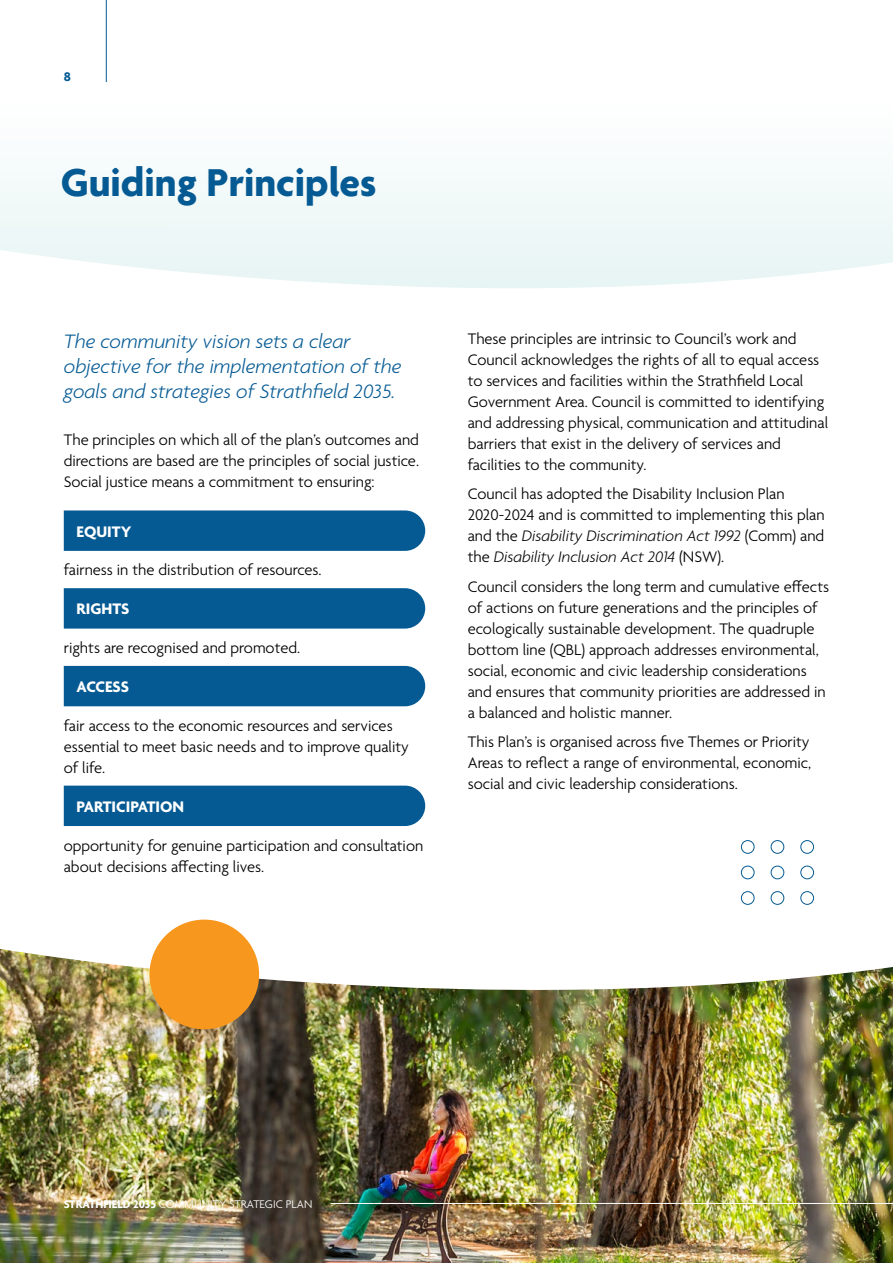
<style>
.page{position:relative;width:893px;height:1263px;background:#fff}
.page>*{position:absolute;margin:0;border:0;box-sizing:border-box;transform-origin:0 0}
.t1{font:700 42px "Agenda";color:#055a93}
.t2{font:italic 300 21px/25.2px "Agenda";color:#055a93}
.t3{font:300 16.5px/21px "Agenda";color:#000}
.t4{font:700 16.5px "Agenda";color:#fff}
.t5{font:700 13.5px "Agenda";color:#055a93}
.t6{font:300 12px "Agenda";color:#fff}
.s1{font-style:italic}
.s2{font-weight:700}
</style>
<div class="page">
<svg style="left:0;top:0;width:893px;height:288px"></svg>
<img style="left:0;top:949px;width:893px;height:314px">
<div style="left:64px;top:510px;width:361px;height:41px;background:#055a93"></div>
<div style="left:64px;top:588px;width:361px;height:41px;background:#055a93"></div>
<div style="left:64px;top:666px;width:361px;height:40px;background:#055a93"></div>
<div style="left:64px;top:786px;width:361px;height:40px;background:#055a93"></div>
<div style="left:801px;top:840px;width:13px;height:13px;border:1px solid #055a93;border-radius:50%"></div>
<div style="left:771px;top:840px;width:13px;height:13px;border:1px solid #055a93;border-radius:50%"></div>
<div style="left:741px;top:840px;width:13px;height:13px;border:1px solid #055a93;border-radius:50%"></div>
<div style="left:801px;top:866px;width:13px;height:13px;border:1px solid #055a93;border-radius:50%"></div>
<div style="left:771px;top:866px;width:13px;height:13px;border:1px solid #055a93;border-radius:50%"></div>
<div style="left:741px;top:866px;width:13px;height:13px;border:1px solid #055a93;border-radius:50%"></div>
<div style="left:801px;top:891px;width:13px;height:13px;border:1px solid #055a93;border-radius:50%"></div>
<div style="left:771px;top:891px;width:13px;height:13px;border:1px solid #055a93;border-radius:50%"></div>
<div style="left:741px;top:891px;width:13px;height:13px;border:1px solid #055a93;border-radius:50%"></div>
<div style="left:149px;top:919px;width:110px;height:110px;background:#f8971d;border-radius:50%"></div>
<hr style="left:331px;top:1203px;width:562px;height:1px;background:#fff">
<hr style="left:106px;top:0;width:1px;height:82px;background:#055a93">
<p class="t5" style="left:64px;top:70px;width:9px">8</p>
<h1 class="t1" style="left:61px;top:160px;width:317px">Guiding Principles</h1>
<p class="t2" style="left:64px;top:328px;width:339px">The community vision sets a clear objective for the implementation of the goals and strategies of Strathfield 2035.</p>
<p class="t3" style="left:64px;top:430px;width:357px;text-align:justify">The principles on which all of the plan’s outcomes and directions are based are the principles of social justice.<br>Social justice means a commitment to ensuring:</p>
<p class="t4" style="left:77px;top:522px;width:56px">EQUITY</p>
<p class="t3" style="left:64px;top:561px;width:259px">fairness in the distribution of resources.</p>
<p class="t4" style="left:77px;top:600px;width:54px">RIGHTS</p>
<p class="t3" style="left:64px;top:638px;width:238px">rights are recognised and promoted.</p>
<p class="t4" style="left:77px;top:678px;width:54px">ACCESS</p>
<p class="t3" style="left:64px;top:716px;width:347px">fair access to the economic resources and services essential to meet basic needs and to improve quality of life.</p>
<p class="t4" style="left:77px;top:797px;width:109px">PARTICIPATION</p>
<p class="t3" style="left:64px;top:836px;width:361px">opportunity for genuine participation and consultation about decisions affecting lives.</p>
<p class="t3" style="left:468px;top:329px;width:362px">These principles are intrinsic to Council’s work and Council acknowledges the rights of all to equal access to services and facilities within the Strathfield Local Government Area. Council is committed to identifying and addressing physical, communication and attitudinal barriers that exist in the delivery of services and facilities to the community.</p>
<p class="t3" style="left:468px;top:484px;width:358px">Council has adopted the Disability Inclusion Plan 2020‑2024 and is committed to implementing this plan and the <span class="s1">Disability Discrimination Act 1992</span> (Comm) and the <span class="s1">Disability Inclusion Act 2014</span> (NSW).</p>
<p class="t3" style="left:468px;top:577px;width:363px">Council considers the long term and cumulative effects of actions on future generations and the principles of ecologically sustainable development. The quadruple bottom line (QBL) approach addresses environmental, social, economic and civic leadership considerations and ensures that community priorities are addressed in a balanced and holistic manner.</p>
<p class="t3" style="left:468px;top:732px;width:345px;text-align:justify">This Plan’s is organised across five Themes or Priority Areas to reflect a range of environmental, economic, social and civic leadership considerations.</p>
<p class="t6" style="left:64px;top:1197px;width:250px"><span class="s2">STRATHFIELD 2035</span> COMMUNITY STRATEGIC PLAN</p>
</div>
